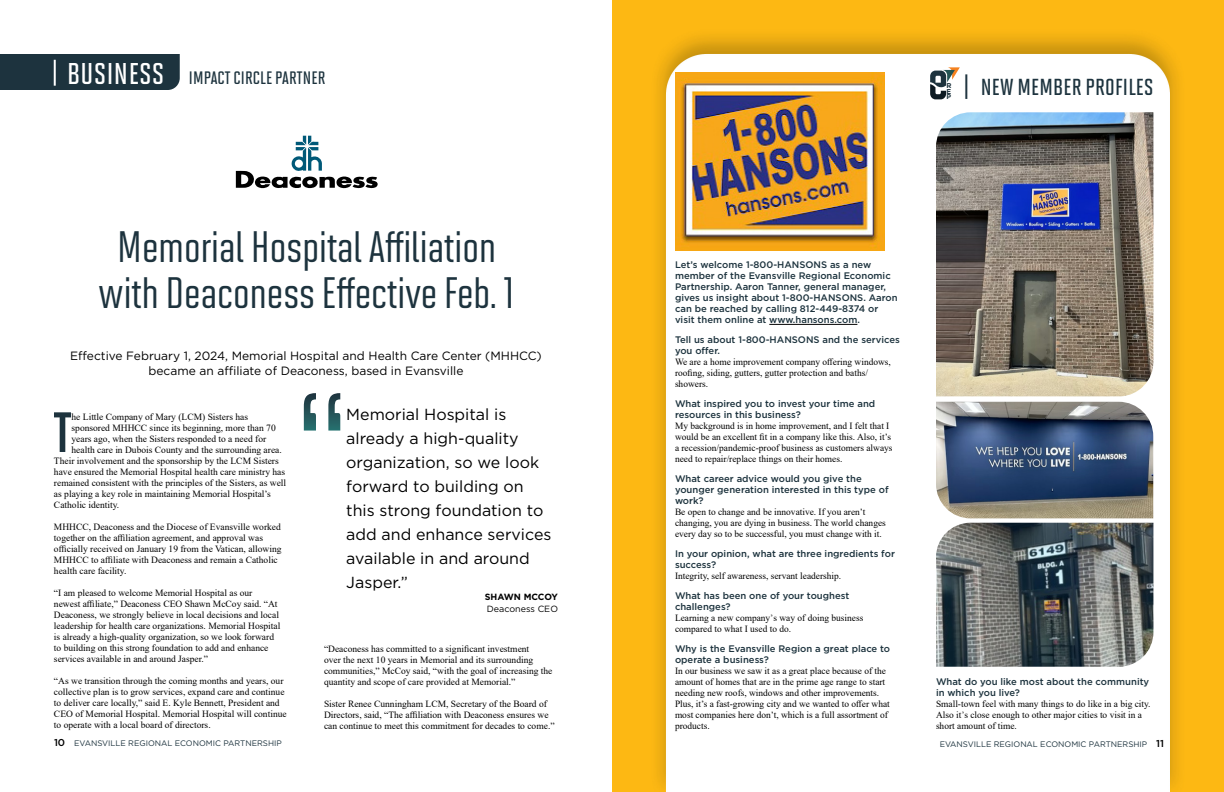
<style>
.page{position:relative;width:1224px;height:792px;background:#fff}
.page>*{position:absolute;margin:0;border:0;box-sizing:border-box;transform-origin:0 0}
.t1{font:700 56.6px "Solano Gothic Pro MVB";color:#1d333e}
.t2{font:500 44px/46px "Solano Gothic Pro MVB";color:#1d333e;text-align:center}
.t3{font:600 23.2px "Solano Gothic Pro MVB";letter-spacing:.01em;color:#1d333e}
.t4{font:600 18px "Solano Gothic Pro MVB";letter-spacing:.01em;color:#1d333e}
.t5{font:16px/24px "Gotham";color:#000}
.t6{font:12px/15px "Gotham";color:#000;text-align:center}
.t7{font:9.5px/11px "Times New Roman";color:#000}
.t8{font:500 9.5px/11px "Gotham";color:#1d333e}
.t9{font:9px "Gotham";color:#000}
.t10{font:700 9px "Gotham";letter-spacing:-.01em;color:#000}
.t11{font:8px "Gotham";color:#1d333e}
.t12{font:700 7px/5.8px "Gotham";color:#1d333e;text-align:justify}
.s1{font-size:30px;color:#fff}
.s2{font-weight:500;font-size:10px;color:#000}
</style>
<div class="page">
<img style="left:612px;top:0;width:612px;height:792px">
<svg style="left:930px;top:67px;width:30px;height:32px"></svg>
<img style="left:936px;top:112px;width:217px;height:284px">
<hr style="left:769px;top:324px;width:88px;height:1px;background:#000">
<img style="left:675px;top:72px;width:210px;height:178px">
<img style="left:936px;top:402px;width:217px;height:116px">
<img style="left:936px;top:523px;width:217px;height:144px">
<div style="left:0;top:54px;width:180px;height:36px;background:#1d333e"></div>
<hr style="left:54px;top:60px;width:2px;height:26px;background:#fff">
<svg style="left:236px;top:136px;width:142px;height:52px"></svg>
<svg style="left:304px;top:393px;width:36px;height:38px"></svg>
<h3 class="t4" style="left:67px;top:66px;width:260px"><span class="s1">BUSINESS</span> IMPACT CIRCLE PARTNER</h3>
<h2 class="t2" style="left:98px;top:222px;width:419px">Memorial Hospital Affiliation with Deaconess Effective Feb. 1</h2>
<p class="t6" style="left:70px;top:348px;width:473px">Effective February 1, 2024, Memorial Hospital and Health Care Center (MHHCC) became an affiliate of Deaconess, based in Evansville</p>
<h1 class="t1" style="left:53px;top:396px;width:20px">T</h1>
<p class="t7" style="left:72px;top:411px;width:178px">he Little Company of Mary (LCM) Sisters has</p>
<p class="t7" style="left:72px;top:422px;width:206px">sponsored MHHCC since its beginning, more than 70</p>
<p class="t7" style="left:72px;top:433px;width:196px">years ago, when the Sisters responded to a need for</p>
<p class="t7" style="left:72px;top:444px;width:212px">health care in Dubois County and the surrounding area.</p>
<p class="t7" style="left:54px;top:455px;width:226px">Their involvement and the sponsorship by the LCM Sisters</p>
<p class="t7" style="left:54px;top:466px;width:233px">have ensured the Memorial Hospital health care ministry has</p>
<p class="t7" style="left:54px;top:477px;width:234px">remained consistent with the principles of the Sisters, as well</p>
<p class="t7" style="left:54px;top:488px;width:218px">as playing a key role in maintaining Memorial Hospital’s</p>
<p class="t7" style="left:54px;top:499px;width:67px">Catholic identity.</p>
<p class="t7" style="left:54px;top:521px;width:229px">MHHCC, Deaconess and the Diocese of Evansville worked together on the affiliation agreement, and approval was officially received on January 19 from the Vatican, allowing MHHCC to affiliate with Deaconess and remain a Catholic health care facility.</p>
<p class="t7" style="left:54px;top:587px;width:228px">“I am pleased to welcome Memorial Hospital as our newest affiliate,” Deaconess CEO Shawn McCoy said. “At Deaconess, we strongly believe in local decisions and local leadership for health care organizations. Memorial Hospital is already a high-quality organization, so we look forward to building on this strong foundation to add and enhance services available in and around Jasper.”</p>
<p class="t7" style="left:54px;top:675px;width:234px">“As we transition through the coming months and years, our collective plan is to grow services, expand care and continue to deliver care locally,” said E. Kyle Bennett, President and CEO of Memorial Hospital. Memorial Hospital will continue to operate with a local board of directors.</p>
<p class="t11" style="left:54px;top:738px;width:229px"><span class="s2">10</span> EVANSVILLE REGIONAL ECONOMIC PARTNERSHIP</p>
<h3 class="t5" style="left:346px;top:402px;width:207px">Memorial Hospital is already a high-quality organization, so we look forward to building on this strong foundation to add and enhance services available in and around<br>Jasper.”</h3>
<p class="t10" style="left:485px;top:591px;width:75px">SHAWN MCCOY</p>
<p class="t9" style="left:487px;top:603px;width:73px">Deaconess CEO</p>
<p class="t7" style="left:324px;top:643px;width:230px">“Deaconess has committed to a significant investment<br>over the next 10 years in Memorial and its surrounding communities,” McCoy said, “with the goal of increasing the quantity and scope of care provided at Memorial.”</p>
<p class="t7" style="left:324px;top:698px;width:232px">Sister Renee Cunningham LCM, Secretary of the Board of<br>Directors, said, “The affiliation with Deaconess ensures we can continue to meet this commitment for decades to come.”</p>
<p class="t12" style="left:947px;top:82px;width:7px">R E P</p>
<h3 class="t3" style="left:963px;top:72px;width:192px">| NEW MEMBER PROFILES</h3>
<p class="t8" style="left:675px;top:259px;width:224px">Let’s welcome 1-800-HANSONS as a new member of the Evansville Regional Economic Partnership. Aaron Tanner, general manager, gives us insight about 1-800-HANSONS. Aaron can be reached by calling 812-449-8374 or visit them online at www.hansons.com.</p>
<p class="t8" style="left:675px;top:334px;width:227px">Tell us about 1-800-HANSONS and the services you offer.</p>
<p class="t7" style="left:675px;top:356px;width:217px">We are a home improvement company offering windows, roofing, siding, gutters, gutter protection and baths/ showers.</p>
<p class="t8" style="left:675px;top:398px;width:202px">What inspired you to invest your time and resources in this business?</p>
<p class="t7" style="left:675px;top:420px;width:219px">My background is in home improvement, and I felt that I would be an excellent fit in a company like this. Also, it’s a recession/pandemic-proof business as customers always need to repair/replace things on their homes.</p>
<p class="t8" style="left:675px;top:473px;width:215px">What career advice would you give the younger generation interested in this type of work?</p>
<p class="t7" style="left:675px;top:506px;width:212px">Be open to change and be innovative. If you aren’t changing, you are dying in business. The world changes every day so to be successful, you must change with it.</p>
<p class="t8" style="left:675px;top:548px;width:221px">In your opinion, what are three ingredients for success?</p>
<p class="t7" style="left:675px;top:570px;width:168px">Integrity, self awareness, servant leadership.</p>
<p class="t8" style="left:675px;top:590px;width:176px">What has been one of your toughest challenges?</p>
<p class="t7" style="left:675px;top:612px;width:190px">Learning a new companyʼs way of doing business compared to what I used to do.</p>
<p class="t8" style="left:675px;top:643px;width:217px">Why is the Evansville Region a great place to operate a business?</p>
<p class="t7" style="left:675px;top:665px;width:216px">In our business we saw it as a great place because of the amount of homes that are in the prime age range to start needing new roofs, windows and other improvements.<br>Plus, it’s a fast-growing city and we wanted to offer what most companies here don’t, which is a full assortment of products.</p>
<p class="t8" style="left:936px;top:676px;width:215px">What do you like most about the community in which you live?</p>
<p class="t7" style="left:936px;top:698px;width:216px">Small-town feel with many things to do like in a big city.<br>Also itʼs close enough to other major cities to visit in a short amount of time.</p>
<p class="t11" style="left:940px;top:739px;width:226px">EVANSVILLE REGIONAL ECONOMIC PARTNERSHIP <span class="s2">11</span></p>
</div>
